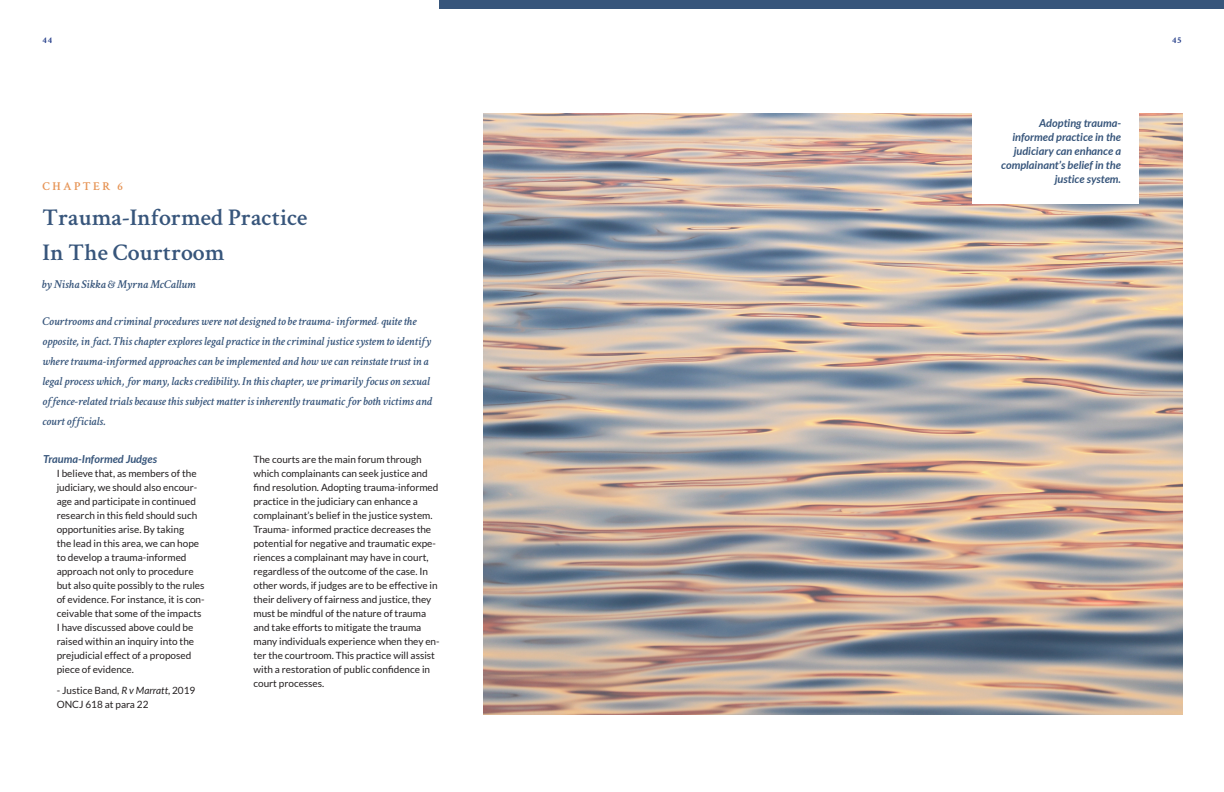
<style>
.page{position:relative;width:1224px;height:792px;background:#fff}
.page>*{position:absolute;margin:0;border:0;box-sizing:border-box;transform-origin:0 0}
.Chapter_Title{font:600 24px/35px "Crimson Text";color:#37557b}
.Intro_Paragraph{font:italic 600 12px/20px "Crimson Text";letter-spacing:-.005em;color:#37557b}
.Author_Name{font:italic 600 12px "Crimson Text";letter-spacing:-.005em;color:#37557b}
.Chapter{font:600 12px "Crimson Text";letter-spacing:.2em;color:#e69354}
.Pull_Quote{font:italic 700 11px/14px "Lato";color:#37557b;text-align:right}
.Paragraph{font:10px/14px "Lato";color:#231f20}
.Paragraph_Indented{font:10px/14px "Lato";color:#231f20}
.t1{font:700 9px "Crimson Text";color:#263f8a}
.s1{font-style:italic}
</style>
<div class="page">
<div style="left:440px;top:0;width:784px;height:9px;background:#37557b"></div>
<img style="left:484px;top:113px;width:698px;height:602px">
<div style="left:972px;top:36px;width:166px;height:168px;background:#fff"></div>
<p class="t1" style="left:43px;top:35px;width:11px">44</p>
<p class="t1" style="left:1172px;top:35px;width:11px">45</p>
<p class="Chapter" style="left:43px;top:178px;width:82px">CHAPTER 6</p>
<p class="Chapter_Title" style="left:43px;top:198px;width:266px">Trauma-Informed Practice<br>In The Courtroom</p>
<p class="Author_Name" style="left:42px;top:276px;width:156px">by Nisha Sikka &amp; Myrna McCallum</p>
<p class="Intro_Paragraph" style="left:43px;top:310px;width:391px">Courtrooms and criminal procedures were not designed to be trauma- informed; quite the opposite, in fact. This chapter explores legal practice in the criminal justice system to identify where trauma-informed approaches can be implemented and how we can reinstate trust in a legal process which, for many, lacks credibility. In this chapter, we primarily focus on sexual offence-related trials because this subject matter is inherently traumatic for both victims and court officials.</p>
<h2 class="Pull_Quote" style="left:43px;top:452px;width:115px">Trauma-Informed Judges</h2>
<p class="Paragraph_Indented" style="left:57px;top:466px;width:149px">I believe that, as members of the judiciary, we should also encour&shy;age and participate in continued research in this field should such opportunities arise. By taking<br>the lead in this area, we can hope to develop a trauma-informed approach not only to procedure but also quite possibly to the rules of evidence. For instance, it is con&shy;ceivable that some of the impacts<br>I have discussed above could be raised within an inquiry into the prejudicial effect of a proposed piece of evidence.</p>
<p class="Paragraph_Indented" style="left:57px;top:683px;width:140px">- Justice Band, <span class="s1">R v Marratt</span>, 2019<br>ONCJ 618 at para 22</p>
<p class="Paragraph" style="left:253px;top:452px;width:188px">The courts are the main forum through which complainants can seek justice and find resolution. Adopting trauma-informed practice in the judiciary can enhance a complainant’s belief in the justice system.<br>Trauma- informed practice decreases the potential for negative and traumatic expe&shy;riences a complainant may have in court, regardless of the outcome of the case. In other words, if judges are to be effective in their delivery of fairness and justice, they must be mindful of the nature of trauma and take efforts to mitigate the trauma many individuals experience when they en&shy;ter the courtroom. This practice will assist with a restoration of public confidence in court processes.</p>
<p class="Pull_Quote" style="left:1001px;top:116px;width:121px">Adopting trauma&shy;informed practice in the judiciary can enhance a complainant’s belief in the justice system.</p>
</div>
